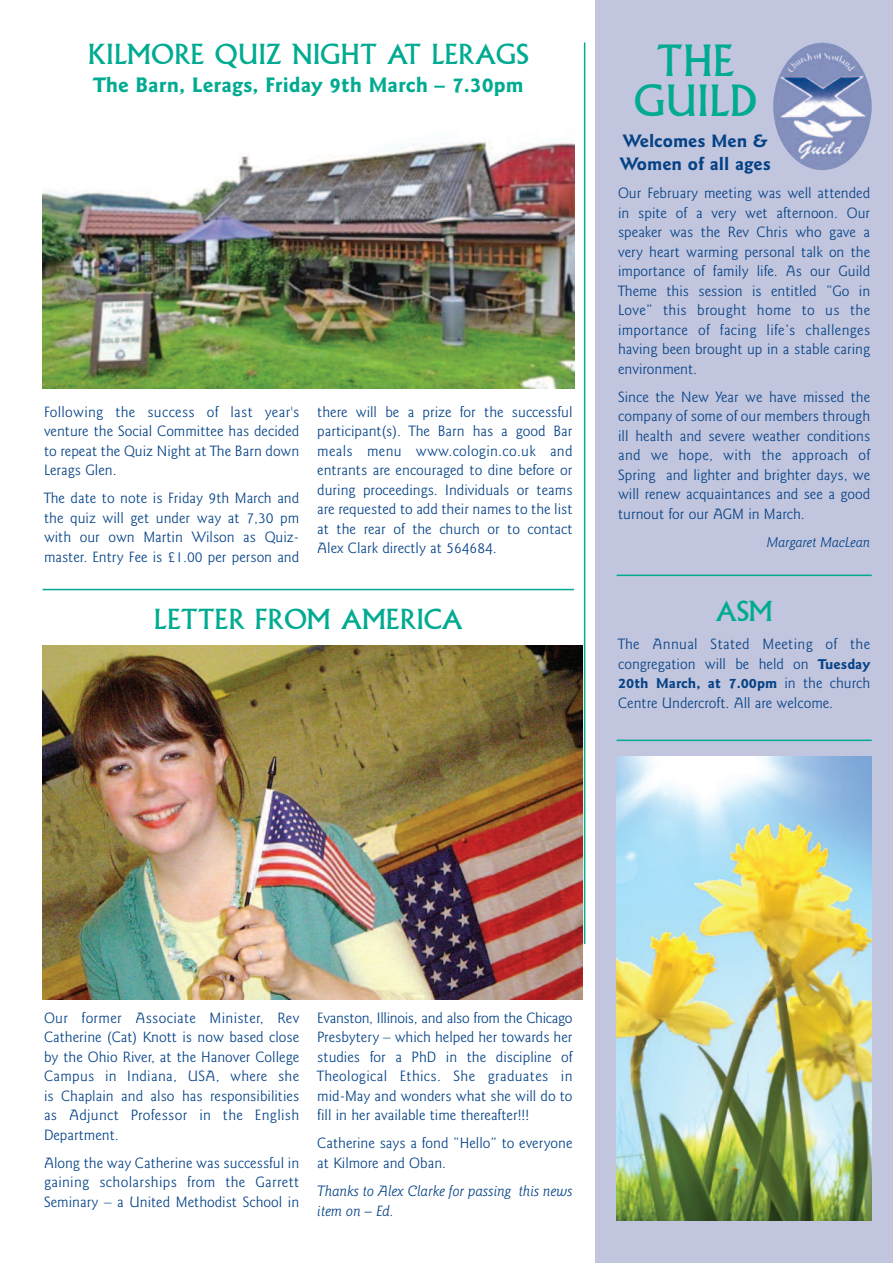
<style>
.page{position:relative;width:893px;height:1263px;background:#fff}
.page>*{position:absolute;margin:0;border:0;box-sizing:border-box;transform-origin:0 0}
.t1{font:42px/40.5px "Albertus";color:#00ab91;text-align:center}
.t2{font:27px "Albertus";color:#00ab91}
.t3{font:700 21px "Goudy Sans IT Cby BT";color:#00ab91}
.t4{font:700 18px/22.5px "Goudy Sans IT Cby BT";color:#054286}
.t5{font:300 15px/19.5px "Goudy Sans IT Cby BT";color:#054286;text-align:justify}
.t6{font:300 15px/19.5px "Goudy Sans IT Cby BT";letter-spacing:.02em;color:#054286}
.t7{font:italic 300 15px/19.5px "Goudy Sans IT Cby BT";color:#054286}
.t8{font:700 14.25px "Goudy Sans IT Cby BT";color:#054286}
.t9{font:italic 300 14.25px "Goudy Sans IT Cby BT";color:#054286}
.s1{font-weight:700;font-size:14.25px}
.s2{font-weight:300;font-size:15px}
</style>
<div class="page">
<div style="left:595px;top:0;width:298px;height:1263px;background:#c1c5dd"></div>
<hr style="left:584px;top:43px;width:1px;height:901px;background:#00ab91">
<img style="left:773px;top:43px;width:99px;height:127px;border-radius:50%">
<hr style="left:617px;top:575px;width:255px;height:1px;background:#00ab91">
<hr style="left:43px;top:589px;width:531px;height:1px;background:#00ab91">
<img style="left:43px;top:141px;width:531px;height:248px">
<img style="left:43px;top:646px;width:540px;height:353px">
<hr style="left:617px;top:740px;width:255px;height:1px;background:#00ab91">
<img style="left:617px;top:756px;width:255px;height:464px">
<h2 class="t2" style="left:88px;top:39px;width:442px">KILMORE QUIZ NIGHT AT LERAGS</h2>
<h3 class="t3" style="left:93px;top:77px;width:432px">The Barn, Lerags, Friday 9th March – 7.30pm</h3>
<p class="t5" style="left:44px;top:403px;width:257px">Following the success of last year's venture the Social Committee has decided to repeat the Quiz Night at The Barn down Lerags Glen.</p>
<p class="t5" style="left:44px;top:489px;width:257px">The date to note is Friday 9th March and the quiz will get under way at 7,30 pm with our own Martin Wilson as Quiz&shy;master. Entry Fee is £1.00 per person and</p>
<p class="t5" style="left:317px;top:403px;width:257px">there will be a prize for the successful participant(s). The Barn has a good Bar meals menu www.cologin.co.uk and entrants are encouraged to dine before or during proceedings. Individuals or teams are requested to add their names to the list at the rear of the church or to contact Alex Clark directly at 564684.</p>
<h1 class="t1" style="left:634px;top:41px;width:124px">THE<br>GUILD</h1>
<p class="t4" style="left:620px;top:131px;width:153px">Welcomes Men &amp;<br>Women of all ages</p>
<p class="t5" style="left:618px;top:184px;width:254px">Our February meeting was well attended in spite of a very wet afternoon. Our speaker was the Rev Chris who gave a very heart warming personal talk on the importance of family life. As our Guild Theme this session is entitled “Go in Love” this brought home to us the importance of facing life’s challenges having been brought up in a stable caring environment.</p>
<p class="t5" style="left:618px;top:388px;width:254px">Since the New Year we have missed the company of some of our members through ill health and severe weather conditions and we hope, with the approach of Spring and lighter and brighter days, we will renew acquaintances and see a good turnout for our AGM in March.</p>
<p class="t9" style="left:767px;top:536px;width:105px">Margaret MacLean</p>
<h2 class="t2" style="left:154px;top:604px;width:311px">LETTER FROM AMERICA</h2>
<h2 class="t2" style="left:715px;top:596px;width:59px">ASM</h2>
<p class="t6" style="left:618px;top:636px;width:254px">The Annual Stated Meeting of the congregation will be held on <span class="s1">Tuesday</span></p>
<p class="t8" style="left:618px;top:678px;width:254px">20th March, at 7.00pm <span class="s2">in the church</span></p>
<p class="t5" style="left:618px;top:694px;width:217px">Centre Undercroft. All are welcome.</p>
<p class="t5" style="left:44px;top:1009px;width:257px">Our former Associate Minister, Rev Catherine (Cat) Knott is now based close by the Ohio River, at the Hanover College Campus in Indiana, USA, where she is Chaplain and also has responsibilities as Adjunct Professor in the English Department.</p>
<p class="t5" style="left:44px;top:1154px;width:257px">Along the way Catherine was successful in gaining scholarships from the Garrett Seminary – a United Methodist School in</p>
<p class="t5" style="left:317px;top:1009px;width:257px">Evanston, Illinois, and also from the Chicago Presbytery – which helped her towards her studies for a PhD in the discipline of Theological Ethics. She graduates in mid-May and wonders what she will do to fill in her available time thereafter!!!</p>
<p class="t5" style="left:317px;top:1134px;width:257px">Catherine says a fond “Hello” to everyone at Kilmore and Oban.</p>
<p class="t7" style="left:317px;top:1182px;width:257px">Thanks to Alex Clarke for passing this news item on – Ed.</p>
</div>
